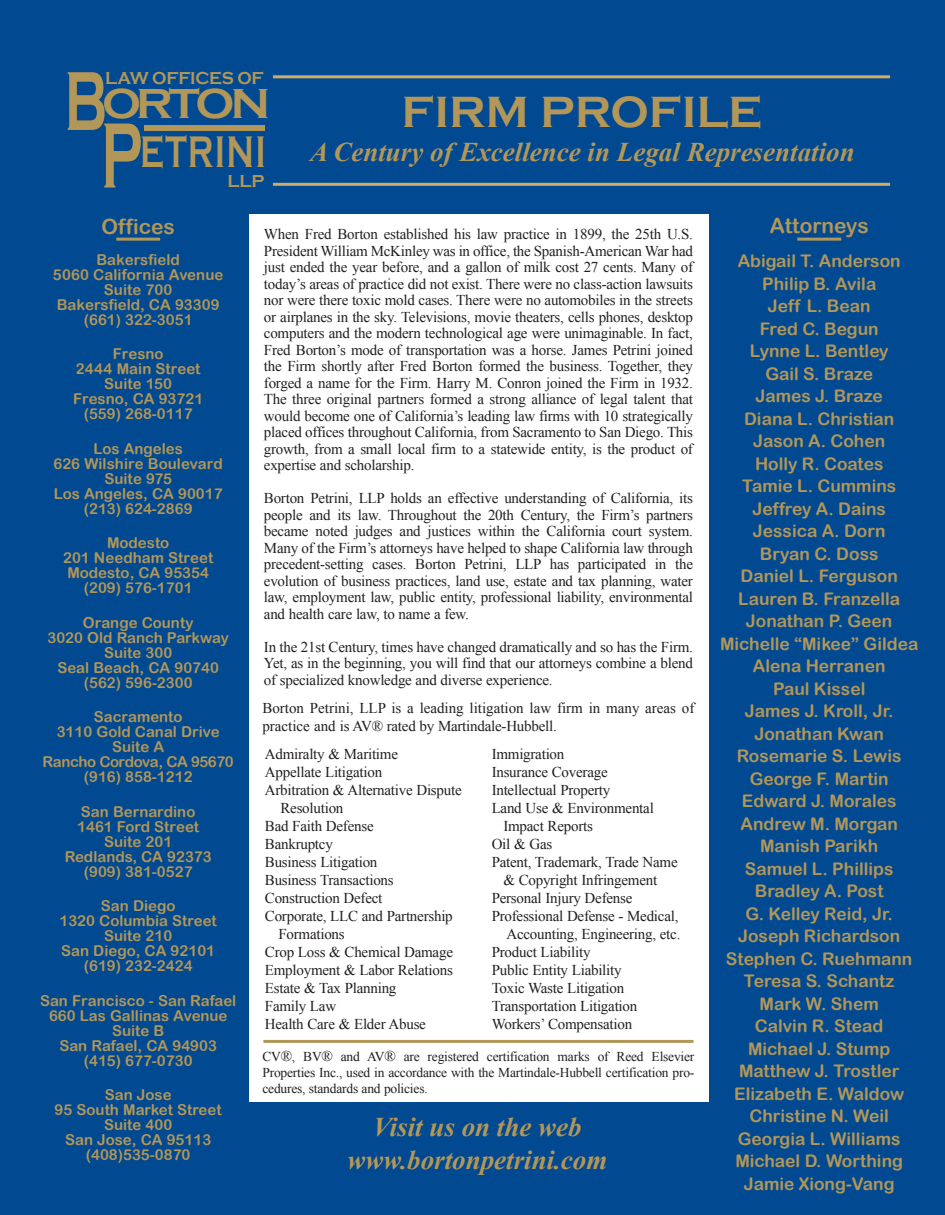
<style>
.page{position:relative;width:945px;height:1215px;background:#014990}
.page>*{position:absolute;margin:0;border:0;box-sizing:border-box;transform-origin:0 0}
.t1{font:700 96px "Copperplate Gothic";color:#b39758;scale:.56 1}
.t2{font:700 86.55px "Copperplate Gothic";color:#b39758;scale:.61 1}
.t3{font:700 45px "Copperplate Gothic";color:#b39758}
.t4{font:700 43.2px "Copperplate Gothic";letter-spacing:-.095em;color:#b39758;scale:1.06 1}
.t5{font:italic 700 27px/32.4px "Times New Roman";color:#b39758;text-align:center}
.t6{font:21px "Arial Rounded MT Bold";color:#b39758}
.t7{font:700 17.7px "Copperplate Gothic";letter-spacing:-.02em;color:#b39758;scale:.95 1}
.t8{font:17.4px/22.5px "Arial Rounded MT Bold";color:#b39758;text-align:center}
.t9{font:15px/16.5px "Times New Roman";letter-spacing:-.015em;color:#231f20;text-align:justify}
.t10{font:15px/15px "Arial Rounded MT Bold";color:#b39758;text-align:center}
.t11{font:13.5px/16.2px "Times New Roman";letter-spacing:-.015em;color:#231f20;text-align:justify}
.s1{font-family:"Copperplate Gothic";font-style:normal;font-size:45.45px}
.s2{font-size:15px}
</style>
<div class="page">
<div style="left:249px;top:214px;width:460px;height:888px;background:#fff"></div>
<hr style="left:116px;top:238px;width:44px;height:3px;background:#b39758">
<hr style="left:797px;top:238px;width:44px;height:3px;background:#b39758">
<hr style="left:263px;top:1040px;width:430px;height:3px;background:#b39758">
<hr style="left:273px;top:75px;width:617px;height:3px;background:#cfad66">
<hr style="left:273px;top:183px;width:617px;height:3px;background:#cfad66">
<div style="left:144px;top:125px;width:120px;height:6px;background:#b39758"></div>
<p class="t7" style="left:105px;top:68px;width:168px">LAW OFFICES OF</p>
<h2 class="t2" style="left:64px;top:53px;width:71px">B</h2>
<h3 class="t4" style="left:102px;top:80px;width:160px">ORTON</h3>
<h3 class="t3" style="left:402px;top:87px;width:362px">FIRM PROFILE</h3>
<h1 class="t1" style="left:101px;top:103px;width:75px">P</h1>
<h3 class="t5" style="left:140px;top:135px;width:716px"><span class="s1">ETRINI</span> A Century of Excellence in Legal Representation</h3>
<p class="t7" style="left:228px;top:171px;width:40px">LLP</p>
<h3 class="t6" style="left:101px;top:214px;width:75px">Offices</h3>
<h3 class="t6" style="left:770px;top:213px;width:100px">Attorneys</h3>
<p class="t9" style="left:264px;top:226px;width:431px">When Fred Borton established his law practice in 1899, the 25th U.S.<br>President William McKinley was in office, the Spanish-American War had just ended the year before, and a gallon of milk cost 27 cents. Many of today’s areas of practice did not exist. There were no class-action lawsuits nor were there toxic mold cases. There were no automobiles in the streets or airplanes in the sky. Televisions, movie theaters, cells phones, desktop computers and the modern technological age were unimaginable. In fact, Fred Borton’s mode of transportation was a horse. James Petrini joined the Firm shortly after Fred Borton formed the business. Together, they forged a name for the Firm. Harry M. Conron joined the Firm in 1932.<br>The three original partners formed a strong alliance of legal talent that would become one of California’s leading law firms with 10 strategically placed offices throughout California, from Sacramento to San Diego. This growth, from a small local firm to a statewide entity, is the product of expertise and scholarship.</p>
<p class="t9" style="left:264px;top:490px;width:431px">Borton Petrini, LLP holds an effective understanding of California, its people and its law. Throughout the 20th Century, the Firm’s partners became noted judges and justices within the California court system.<br>Many of the Firm’s attorneys have helped to shape California law through precedent-setting cases. Borton Petrini, LLP has participated in the evolution of business practices, land use, estate and tax planning, water law, employment law, public entity, professional liability, environmental and health care law, to name a few.</p>
<p class="t9" style="left:264px;top:638px;width:431px">In the 21st Century, times have changed dramatically and so has the Firm.<br>Yet, as in the beginning, you will find that our attorneys combine a blend of specialized knowledge and diverse experience.</p>
<p class="t10" style="left:53px;top:252px;width:172px">Bakersfield<br>5060 California Avenue<br>Suite 700<br>Bakersfield, CA 93309 (661) 322-3051</p>
<p class="t10" style="left:73px;top:346px;width:132px">Fresno<br>2444 Main Street<br>Suite 150<br>Fresno, CA 93721 (559) 268-0117</p>
<p class="t10" style="left:53px;top:441px;width:171px">Los Angeles<br>626 Wilshire Boulevard<br>Suite 975<br>Los Angeles, CA 90017 (213) 624-2869</p>
<p class="t10" style="left:63px;top:535px;width:152px">Modesto<br>201 Needham Street<br>Modesto, CA 95354 (209) 576-1701</p>
<p class="t10" style="left:47px;top:615px;width:183px">Orange County<br>3020 Old Ranch Parkway<br>Suite 300<br>Seal Beach, CA 90740 (562) 596-2300</p>
<p class="t10" style="left:43px;top:709px;width:193px">Sacramento<br>3110 Gold Canal Drive<br>Suite A<br>Rancho Cordova, CA 95670 (916) 858-1212</p>
<p class="t10" style="left:65px;top:804px;width:149px">San Bernardino<br>1461 Ford Street<br>Suite 201<br>Redlands, CA 92373 (909) 381-0527</p>
<p class="t10" style="left:59px;top:898px;width:159px">San Diego<br>1320 Columbia Street<br>Suite 210<br>San Diego, CA 92101 (619) 232-2424</p>
<p class="t10" style="left:40px;top:993px;width:198px">San Francisco - San Rafael<br>660 Las Gallinas Avenue<br>Suite B<br>San Rafael, CA 94903 (415) 677-0730</p>
<p class="t10" style="left:55px;top:1087px;width:169px">San Jose<br>95 South Market Street<br>Suite 400<br>San Jose, CA 95113 (408)535-0870</p>
<p class="t8" style="left:720px;top:249px;width:200px">Abigail T. Anderson<br>Philip B. Avila<br>Jeff L. Bean<br>Fred C. Begun<br>Lynne L. Bentley<br>Gail S. Braze<br>James J. Braze<br>Diana L. Christian<br>Jason A. Cohen<br>Holly R. Coates<br>Tamie L. Cummins<br>Jeffrey A. Dains<br>Jessica A. Dorn<br>Bryan C. Doss<br>Daniel L. Ferguson<br>Lauren B. Franzella<br>Jonathan P. Geen<br>Michelle “Mikee” Gildea<br>Alena Herranen<br>Paul Kissel<br>James J. Kroll, Jr.<br>Jonathan Kwan<br>Rosemarie S. Lewis<br>George F. Martin<br>Edward J. Morales<br>Andrew M. Morgan<br>Manish Parikh<br>Samuel L. Phillips<br>Bradley A. Post<br>G. Kelley Reid, Jr.<br>Joseph Richardson<br>Stephen C. Ruehmann<br>Teresa S. Schantz<br>Mark W. Shem<br>Calvin R. Stead<br>Michael J. Stump<br>Matthew J. Trostler<br>Elizabeth E. Waldow<br>Christine N. Weil<br>Georgia L. Williams<br>Michael D. Worthing<br>Jamie Xiong-Vang</p>
<p class="t9" style="left:262px;top:699px;width:433px;line-height:18px">Borton Petrini, LLP is a leading litigation law firm in many areas of practice and is AV® rated by Martindale-Hubbell.</p>
<p class="t9" style="left:265px;top:746px;width:135px">Admiralty &amp; Maritime</p>
<p class="t9" style="left:265px;top:764px;width:119px">Appellate Litigation</p>
<p class="t9" style="left:265px;top:782px;width:198px">Arbitration &amp; Alternative Dispute</p>
<p class="t9" style="left:281px;top:800px;width:64px">Resolution</p>
<p class="t9" style="left:265px;top:818px;width:110px">Bad Faith Defense</p>
<p class="t9" style="left:265px;top:836px;width:69px">Bankruptcy</p>
<p class="t9" style="left:265px;top:854px;width:114px">Business Litigation</p>
<p class="t9" style="left:265px;top:872px;width:130px">Business Transactions</p>
<p class="t9" style="left:265px;top:890px;width:119px">Construction Defect</p>
<p class="t9" style="left:265px;top:908px;width:189px">Corporate, LLC and Partnership</p>
<p class="t9" style="left:278px;top:926px;width:68px">Formations</p>
<p class="t9" style="left:265px;top:944px;width:190px">Crop Loss &amp; Chemical Damage</p>
<p class="t9" style="left:265px;top:962px;width:189px">Employment &amp; Labor Relations</p>
<p class="t9" style="left:265px;top:980px;width:133px">Estate &amp; Tax Planning</p>
<p class="t9" style="left:265px;top:998px;width:73px">Family Law</p>
<p class="t9" style="left:265px;top:1016px;width:163px">Health Care &amp; Elder Abuse</p>
<p class="t9" style="left:492px;top:746px;width:74px">Immigration</p>
<p class="t9" style="left:492px;top:764px;width:118px">Insurance Coverage</p>
<p class="t9" style="left:492px;top:782px;width:120px">Intellectual Property</p>
<p class="t9" style="left:492px;top:800px;width:164px">Land Use &amp; Environmental</p>
<p class="t9" style="left:503px;top:818px;width:91px">Impact Reports</p>
<p class="t9" style="left:492px;top:836px;width:62px">Oil &amp; Gas</p>
<p class="t9" style="left:492px;top:854px;width:188px">Patent, Trademark, Trade Name</p>
<p class="t9" style="left:503px;top:872px;width:155px">&amp; Copyright Infringement</p>
<p class="t9" style="left:492px;top:890px;width:142px">Personal Injury Defense</p>
<p class="t9" style="left:492px;top:908px;width:188px">Professional Defense - Medical,</p>
<p class="t9" style="left:506px;top:926px;width:175px">Accounting, Engineering, etc.</p>
<p class="t9" style="left:492px;top:944px;width:100px">Product Liability</p>
<p class="t9" style="left:492px;top:962px;width:131px">Public Entity Liability</p>
<p class="t9" style="left:492px;top:980px;width:134px">Toxic Waste Litigation</p>
<p class="t9" style="left:492px;top:998px;width:147px">Transportation Litigation</p>
<p class="t9" style="left:492px;top:1016px;width:142px">Workers’ Compensation</p>
<p class="t11" style="left:262px;top:1048px;width:434px">CV<span class="s2">®</span>, BV<span class="s2">®</span> and AV<span class="s2">®</span> are registered certification marks of Reed Elsevier Properties Inc., used in accordance with the Martindale-Hubbell certification pro&shy;cedures, standards and policies.</p>
<h3 class="t5" style="left:347px;top:1110px;width:262px">Visit us on the web www.bortonpetrini.com</h3>
</div>
